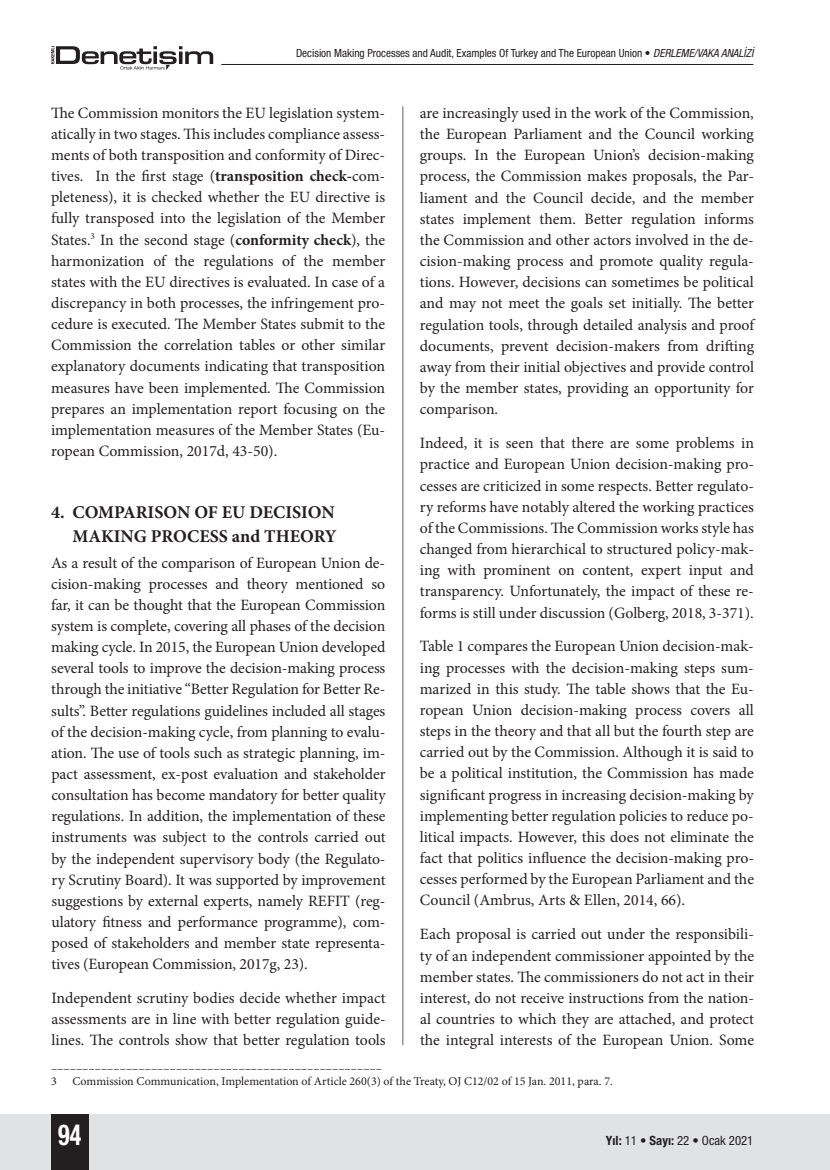
<style>
.page{position:relative;width:830px;height:1170px;background:#fff}
.page>*{position:absolute;margin:0;border:0;box-sizing:border-box;transform-origin:0 0}
.t1{font:700 condensed 28.8px "Helvetica Neue LT Pro";color:#fff;scale:.83 1}
.t2{font:700 18px/24.2px "Minion Pro";color:#231f20;text-align:right}
.t3{font:15.75px/21.1px "Minion Pro";letter-spacing:-.005em;color:#231f20;text-align:justify}
.t4{font:condensed 12.75px "Helvetica Neue LT Pro";color:#231f20}
.t5{font:12px "Minion Pro";color:#231f20}
.t6{font:condensed 11.25px "Helvetica Neue LT Pro";color:#231f20}
.s1{font-style:italic}
.s2{font-weight:700}
</style>
<div class="page">
<hr style="left:402px;top:106px;width:1px;height:939px;background:#636366">
<hr style="left:221px;top:64px;width:532px;height:1px;background:#231f20">
<svg style="left:51px;top:46px;width:162px;height:24px"></svg>
<div style="left:0;top:1114px;width:829px;height:55px;background:#e1e2e4"></div>
<hr style="left:829px;top:1114px;width:1px;height:55px;background:#e1e2e4">
<div style="left:51px;top:1114px;width:37px;height:55px;background:#231f20"></div>
<p class="t6" style="left:296px;top:47px;width:458px">Decision Making Processes and Audit, Examples Of Turkey and The European Union • <span class="s1">DERLEME/VAKA ANALİZİ</span></p>
<p class="t3" style="left:51px;top:102px;width:335px">The Commission monitors the EU legislation system&shy;atically in two stages. This includes compliance assess&shy;ments of both transposition and conformity of Direc&shy;tives. In the first stage (<span class="s2">transposition check-</span>com&shy;pleteness), it is checked whether the EU directive is fully transposed into the legislation of the Member States.<sup>3</sup> In the second stage (<span class="s2">conformity check</span>), the harmonization of the regulations of the member states with the EU directives is evaluated. In case of a discrepancy in both processes, the infringement pro&shy;cedure is executed. The Member States submit to the Commission the correlation tables or other similar explanatory documents indicating that transposition measures have been implemented. The Commission prepares an implementation report focusing on the implementation measures of the Member States (Eu&shy;ropean Commission, 2017d, 43-50).</p>
<p class="t2" style="left:51px;top:500px;width:287px">4. COMPARISON OF EU DECISION<br>MAKING PROCESS and THEORY</p>
<p class="t3" style="left:51px;top:552px;width:336px">As a result of the comparison of European Union de&shy;cision-making processes and theory mentioned so far, it can be thought that the European Commission system is complete, covering all phases of the decision making cycle. In 2015, the European Union developed several tools to improve the decision-making process through the initiative “Better Regulation for Better Re&shy;sults”. Better regulations guidelines included all stages of the decision-making cycle, from planning to evalu&shy;ation. The use of tools such as strategic planning, im&shy;pact assessment, ex-post evaluation and stakeholder consultation has become mandatory for better quality regulations. In addition, the implementation of these instruments was subject to the controls carried out by the independent supervisory body (the Regulato&shy;ry Scrutiny Board). It was supported by improvement suggestions by external experts, namely REFIT (reg&shy;ulatory fitness and performance programme), com&shy;posed of stakeholders and member state representa&shy;tives (European Commission, 2017g, 23).</p>
<p class="t3" style="left:51px;top:987px;width:335px">Independent scrutiny bodies decide whether impact assessments are in line with better regulation guide&shy;lines. The controls show that better regulation tools</p>
<p class="t3" style="left:419px;top:102px;width:335px">are increasingly used in the work of the Commission, the European Parliament and the Council working groups. In the European Union’s decision-making process, the Commission makes proposals, the Par&shy;liament and the Council decide, and the member states implement them. Better regulation informs the Commission and other actors involved in the de&shy;cision-making process and promote quality regula&shy;tions. However, decisions can sometimes be political and may not meet the goals set initially. The better regulation tools, through detailed analysis and proof documents, prevent decision-makers from drifting away from their initial objectives and provide control by the member states, providing an opportunity for comparison.</p>
<p class="t3" style="left:419px;top:432px;width:335px">Indeed, it is seen that there are some problems in practice and European Union decision-making pro&shy;cesses are criticized in some respects. Better regulato&shy;ry reforms have notably altered the working practices of the Commissions. The Commission works style has changed from hierarchical to structured policy-mak&shy;ing with prominent on content, expert input and transparency. Unfortunately, the impact of these re&shy;forms is still under discussion (Golberg, 2018, 3-371).</p>
<p class="t3" style="left:419px;top:636px;width:335px">Table 1 compares the European Union decision-mak&shy;ing processes with the decision-making steps sum&shy;marized in this study. The table shows that the Eu&shy;ropean Union decision-making process covers all steps in the theory and that all but the fourth step are carried out by the Commission. Although it is said to be a political institution, the Commission has made significant progress in increasing decision-making by implementing better regulation policies to reduce po&shy;litical impacts. However, this does not eliminate the fact that politics influence the decision-making pro&shy;cesses performed by the European Parliament and the Council (Ambrus, Arts &amp; Ellen, 2014, 66).</p>
<p class="t3" style="left:419px;top:923px;width:335px">Each proposal is carried out under the responsibili&shy;ty of an independent commissioner appointed by the member states. The commissioners do not act in their interest, do not receive instructions from the nation&shy;al countries to which they are attached, and protect the integral interests of the European Union. Some</p>
<p class="t5" style="left:51px;top:1072px;width:7px">3</p>
<p class="t5" style="left:72px;top:1072px;width:541px">Commission Communication, Implementation of Article 260(3) of the Treaty, OJ C12/02 of 15 Jan. 2011, para. 7.</p>
<h1 class="t1" style="left:58px;top:1117px;width:29px">94</h1>
<p class="t4" style="left:605px;top:1133px;width:149px"><span class="s2">Yıl:</span> 11 <span class="s2">• Sayı:</span> 22 <span class="s2">•</span> Ocak 2021</p>
</div>
